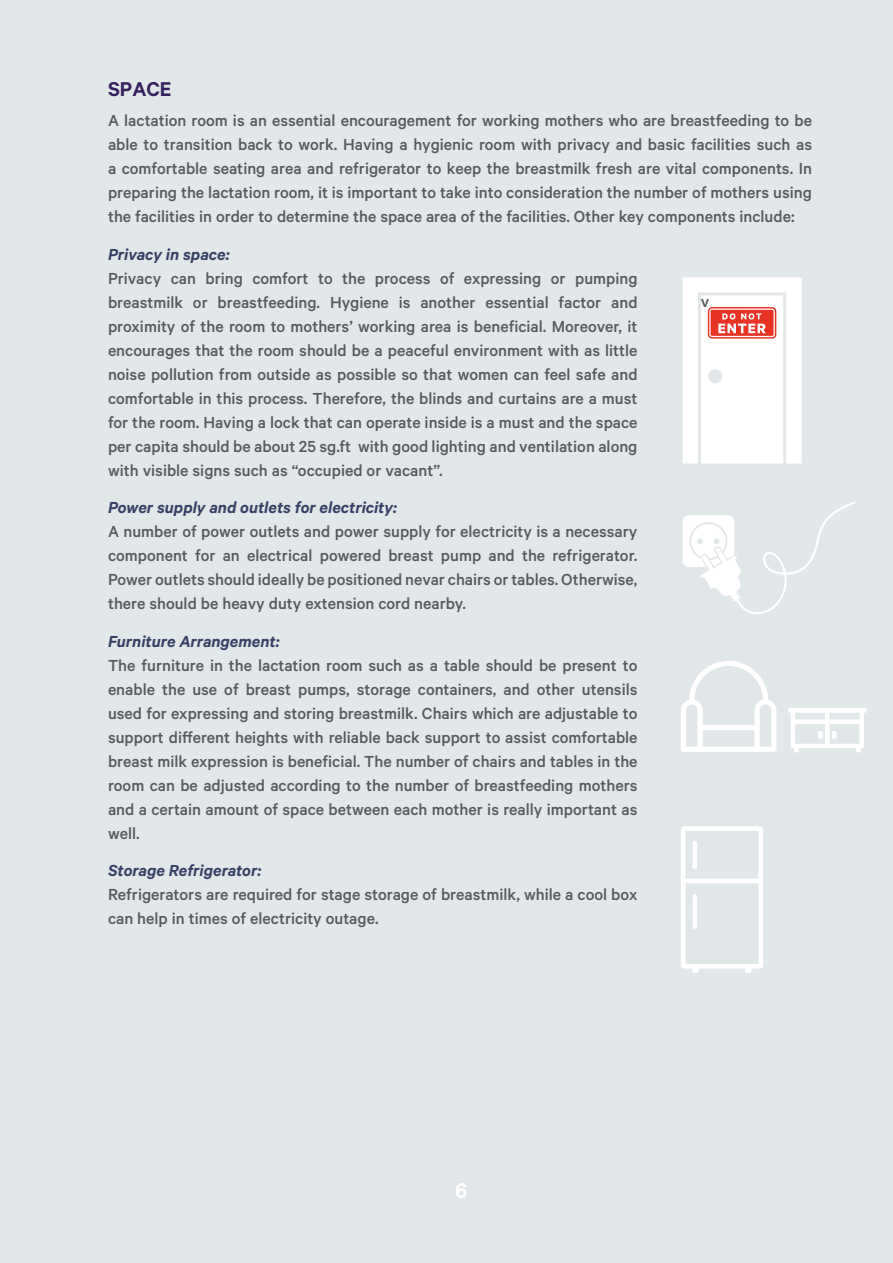
<style>
.page{position:relative;width:893px;height:1263px;background:#e2e7ea}
.page>*{position:absolute;margin:0;border:0;box-sizing:border-box;transform-origin:0 0}
.t1{font:600 24px "Calibre";color:#fff}
.t2{font:600 22.5px "Calibre";color:#36225e}
.t3{font:500 18px/24px "Calibre";color:#58595b;text-align:justify}
.t4{font:italic 600 18px "Calibre";color:#374165}
</style>
<div class="page">
<svg style="left:683px;top:277px;width:119px;height:186px;background:#fbeeee"></svg>
<svg style="left:683px;top:501px;width:172px;height:113px"></svg>
<svg style="left:788px;top:708px;width:78px;height:44px"></svg>
<svg style="left:681px;top:661px;width:95px;height:91px"></svg>
<svg style="left:681px;top:826px;width:82px;height:142px"></svg>
<hr style="left:681px;top:879px;width:82px;height:4px;background:#fff;border-radius:2px">
<div style="left:692px;top:840px;width:5px;height:29px;background:#fff;border-radius:2px"></div>
<div style="left:692px;top:894px;width:5px;height:35px;background:#fff;border-radius:2px"></div>
<div style="left:745px;top:966px;width:6px;height:7px;background:#fff;border-radius:2px"></div>
<div style="left:692px;top:966px;width:7px;height:7px;background:#fff;border-radius:2px"></div>
<p class="t2" style="left:108px;top:75px;width:65px">SPACE</p>
<p class="t3" style="left:108px;top:108px;width:706px">A lactation room is an essential encouragement for working mothers who are breastfeeding to be able to transition back to work. Having a hygienic room with privacy and basic facilities such as a comfortable seating area and refrigerator to keep the breastmilk fresh are vital components. In preparing the lactation room, it is important to take into consideration the number of mothers using the facilities in order to determine the space area of the facilities. Other key components include:</p>
<p class="t4" style="left:108px;top:244px;width:123px">Privacy in space:</p>
<p class="t3" style="left:108px;top:266px;width:531px">Privacy can bring comfort to the process of expressing or pumping breastmilk or breastfeeding. Hygiene is another essential factor and proximity of the room to mothers’ working area is beneficial. Moreover, it encourages that the room should be a peaceful environment with as little noise pollution from outside as possible so that women can feel safe and comfortable in this process. Therefore, the blinds and curtains are a must for the room. Having a lock that can operate inside is a must and the space per capita should be about 25 sg.ft with good lighting and ventilation along with visible signs such as “occupied or vacant”.</p>
<p class="t4" style="left:108px;top:497px;width:290px">Power supply and outlets for electricity:</p>
<p class="t3" style="left:108px;top:519px;width:531px">A number of power outlets and power supply for electricity is a necessary component for an electrical powered breast pump and the refrigerator.<br>Power outlets should ideally be positioned nevar chairs or tables. Otherwise, there should be heavy duty extension cord nearby.</p>
<p class="t4" style="left:108px;top:630px;width:173px">Furniture Arrangement:</p>
<p class="t3" style="left:108px;top:653px;width:531px">The furniture in the lactation room such as a table should be present to enable the use of breast pumps, storage containers, and other utensils used for expressing and storing breastmilk. Chairs which are adjustable to support different heights with reliable back support to assist comfortable breast milk expression is beneficial. The number of chairs and tables in the room can be adjusted according to the number of breastfeeding mothers and a certain amount of space between each mother is really important as well.</p>
<p class="t4" style="left:108px;top:860px;width:155px">Storage Refrigerator:</p>
<p class="t3" style="left:108px;top:882px;width:531px">Refrigerators are required for stage storage of breastmilk, while a cool box can help in times of electricity outage.</p>
<p class="t3" style="left:701px;top:289px;width:10px">v</p>
<h1 class="t1" style="left:455px;top:1176px;width:14px">6</h1>
</div>
